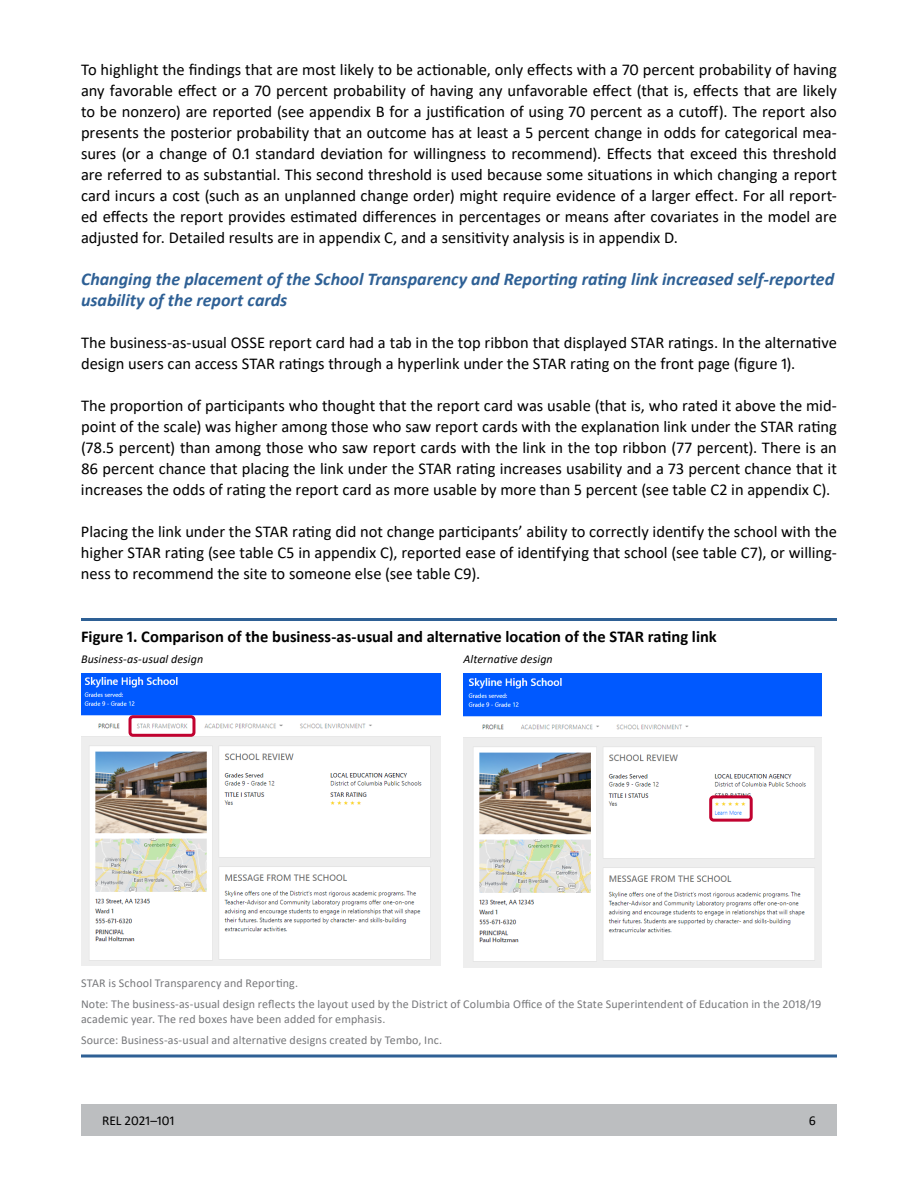
<style>
.page{position:relative;width:918px;height:1188px;background:#fff}
.page>*{position:absolute;margin:0;border:0;box-sizing:border-box;transform-origin:0 0}
.t1{font:italic 700 18px/21px "Calibri";letter-spacing:-.005em;color:#2e6095}
.t2{font:16.5px/21px "Calibri";color:#000;text-align:justify}
.t3{font:700 16.5px "Calibri";color:#000}
.t4{font:13.5px "Calibri";color:#000}
.t5{font:12px/15px "Calibri";letter-spacing:.01em;color:#77787b}
</style>
<div class="page">
<div style="left:81px;top:1104px;width:756px;height:32px;background:#bcbec0"></div>
<hr style="left:81px;top:618px;width:756px;height:3px;background:#2e6095">
<svg style="left:81px;top:1054px;width:756px;height:4px"></svg>
<img style="left:81px;top:674px;width:360px;height:291px">
<img style="left:464px;top:674px;width:358px;height:293px">
<div style="left:129px;top:715px;width:66px;height:22px;border:3px solid #c10230;border-radius:3px"></div>
<div style="left:709px;top:795px;width:44px;height:27px;border:3px solid #c10230;border-radius:3px"></div>
<p class="t2" style="left:81px;top:59px;width:758px">To highlight the findings that are most likely to be actionable, only effects with a 70 percent probability of having any favorable effect or a 70 percent probability of having any unfavorable effect (that is, effects that are likely to be nonzero) are reported (see appendix B for a justification of using 70 percent as a cutoff). The report also presents the posterior probability that an outcome has at least a 5 percent change in odds for categorical mea&shy;sures (or a change of 0.1 standard deviation for willingness to recommend). Effects that exceed this threshold are referred to as substantial. This second threshold is used because some situations in which changing a report card incurs a cost (such as an unplanned change order) might require evidence of a larger effect. For all report&shy;ed effects the report provides estimated differences in percentages or means after covariates in the model are adjusted for. Detailed results are in appendix C, and a sensitivity analysis is in appendix D.</p>
<h3 class="t1" style="left:81px;top:268px;width:755px">Changing the placement ofthe School Transparency and Reporting rating link increased self-reported usability ofthe report cards</h3>
<p class="t2" style="left:81px;top:332px;width:758px">The business-as-usual OSSE report card had a tab in the top ribbon that displayed STAR ratings. In the alternative design users can access STAR ratings through a hyperlink under the STAR rating on the front page (figure 1).</p>
<p class="t2" style="left:81px;top:395px;width:758px">The proportion of participants who thought that the report card was usable (that is, who rated it above the mid&shy;point of the scale) was higher among those who saw report cards with the explanation link under the STAR rating</p>
<p class="t2" style="left:81px;top:437px;width:758px">(78.5 percent) than among those who saw report cards with the link in the top ribbon (77 percent). There is an 86 percent chance that placing the link under the STAR rating increases usability and a 73 percent chance that it increases the odds of rating the report card as more usable by more than 5 percent (see table C2 in appendix C).</p>
<p class="t2" style="left:81px;top:521px;width:758px">Placing the link under the STAR rating did not change participants’ ability to correctly identify the school with the higher STAR rating (see table C5 in appendix C), reported ease of identifying that school (see table C7), or willing&shy;ness to recommend the site to someone else (see table C9).</p>
<p class="t3" style="left:81px;top:625px;width:637px">Figure 1. Comparison of the business-as-usual and alternative location of the STAR rating link</p>
<p class="t5" style="left:81px;top:975px;width:219px">STAR is School Transparency and Reporting.</p>
<p class="t5" style="left:81px;top:996px;width:742px">Note: The business-as-usual design reflects the layout used by the District of Columbia Office of the State Superintendent of Education in the 2018/19 academic year. The red boxes have been added for emphasis.</p>
<p class="t5" style="left:81px;top:1032px;width:363px">Source: Business-as-usual and alternative designs created by Tembo, Inc.</p>
<p class="t4" style="left:102px;top:1111px;width:74px">REL 2021–101</p>
<p class="t4" style="left:809px;top:1111px;width:9px">6</p>
</div>
